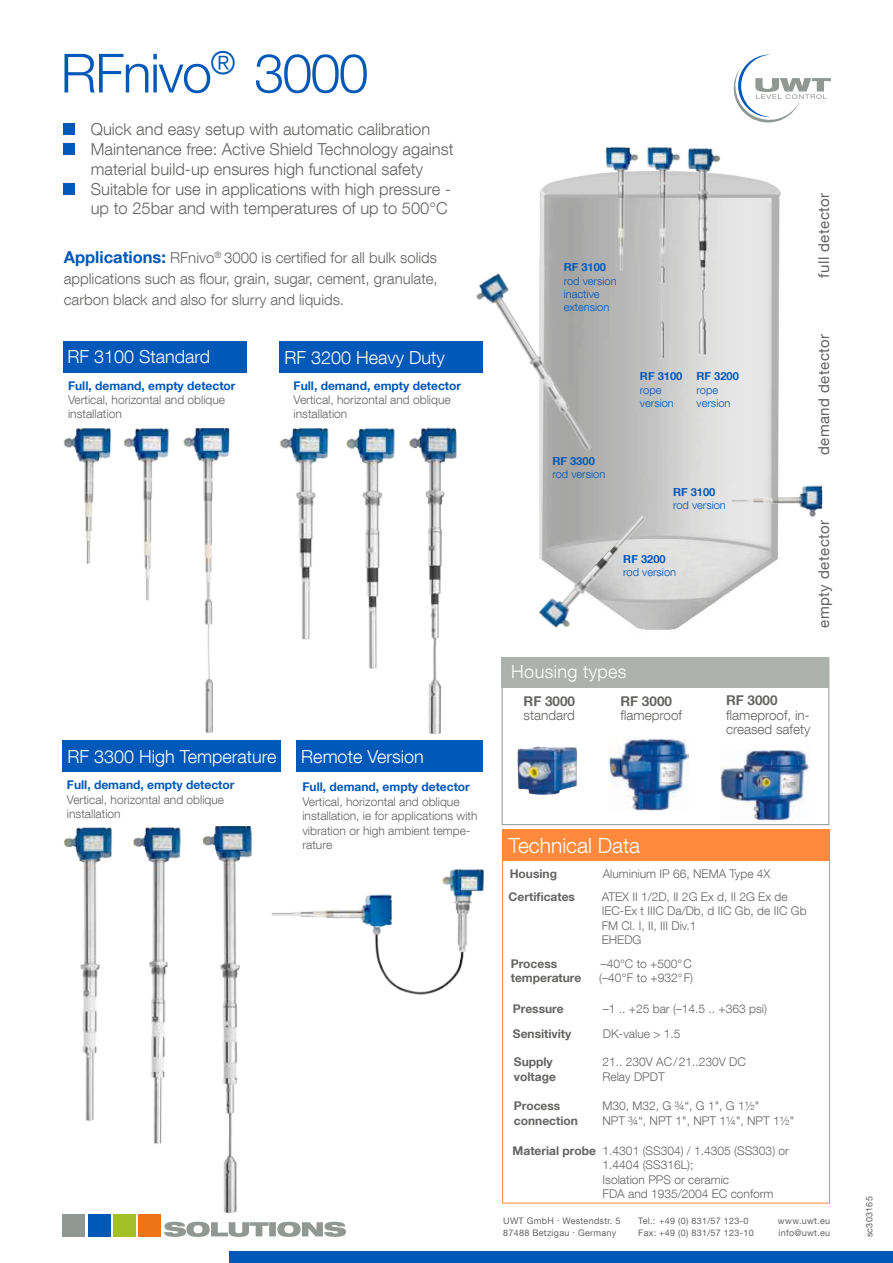
<style>
.page{position:relative;width:893px;height:1263px;background:#fff}
.page>*{position:absolute;margin:0;border:0;box-sizing:border-box;transform-origin:0 0}
.t1{font:300 54px "Helvetica Neue LT Com";letter-spacing:-.03em;color:#0058b8}
.t2{font:300 21px "Helvetica Neue LT Com";color:#fff}
.t3{font:300 18px "Helvetica Neue LT Com";color:#fff}
.t4{font:300 18px "Helvetica Neue LT Com";letter-spacing:.02em;color:#fff}
.t5{font:300 16.5px/19.8px "Helvetica Neue LT Com";color:#646463}
.t6{font:300 15px/21px "Helvetica Neue LT Com";color:#646463;text-align:justify}
.t7{font:15px "Helvetica Neue LT Com";letter-spacing:.03em;color:#646463}
.t8{font:300 13.5px/14.2px "Helvetica Neue LT Com";color:#646463}
.t9{font:700 13.5px "Helvetica Neue LT Com";color:#646463}
.t10{font:300 12px/14.4px "Helvetica Neue LT Com";color:#646463}
.t11{font:700 12px "Helvetica Neue LT Com";color:#0058b8}
.t12{font:700 12px "Helvetica Neue LT Com";color:#646463}
.t13{font:300 11.1px/13.4px "Helvetica Neue LT Com";color:#0058b8}
.t14{font:700 11.1px "Helvetica Neue LT Com";color:#0058b8}
.t15{font:9px "Helvetica Neue LT Com";letter-spacing:.03em;color:#646463}
.s1{font-weight:700;font-size:16.5px;color:#0058b8}
.s2{font-weight:700}
</style>
<div class="page">
<img style="left:539px;top:171px;width:242px;height:459px">
<img style="left:133px;top:827px;width:48px;height:317px">
<img style="left:202px;top:826px;width:50px;height:387px">
<img style="left:720px;top:750px;width:89px;height:73px">
<img style="left:609px;top:738px;width:80px;height:73px">
<img style="left:64px;top:827px;width:48px;height:295px">
<img style="left:271px;top:869px;width:213px;height:126px">
<img style="left:396px;top:427px;width:70px;height:314px">
<img style="left:183px;top:428px;width:47px;height:305px">
<img style="left:123px;top:428px;width:46px;height:173px">
<img style="left:63px;top:428px;width:48px;height:137px">
<img style="left:279px;top:428px;width:49px;height:212px">
<svg style="left:733px;top:55px;width:98px;height:68px"></svg>
<div style="left:63px;top:1215px;width:22px;height:22px;background:#919793"></div>
<div style="left:88px;top:1215px;width:22px;height:22px;background:#0058b8"></div>
<div style="left:114px;top:1215px;width:22px;height:22px;background:#a3c027"></div>
<div style="left:139px;top:1215px;width:22px;height:22px;background:#ee7319"></div>
<svg style="left:164px;top:1222px;width:182px;height:15px"></svg>
<div style="left:230px;top:1251px;width:663px;height:12px;background:#0058b8"></div>
<img style="left:328px;top:428px;width:67px;height:241px">
<img style="left:517px;top:746px;width:60px;height:49px">
<div style="left:502px;top:657px;width:327px;height:168px;border:1px solid #919793"></div>
<div style="left:502px;top:657px;width:327px;height:30px;background:#adb2af"></div>
<div style="left:503px;top:830px;width:327px;height:31px;background:#ff893d"></div>
<img style="left:462px;top:268px;width:141px;height:196px">
<img style="left:718px;top:481px;width:105px;height:39px">
<img style="left:539px;top:501px;width:132px;height:129px">
<img style="left:646px;top:147px;width:36px;height:224px">
<img style="left:599px;top:147px;width:40px;height:145px">
<img style="left:682px;top:148px;width:47px;height:216px">
<div style="left:279px;top:341px;width:204px;height:31px;background:#0058b8"></div>
<div style="left:296px;top:741px;width:187px;height:31px;background:#0058b8"></div>
<div style="left:64px;top:124px;width:11px;height:11px;background:#0058b8"></div>
<div style="left:64px;top:143px;width:11px;height:12px;background:#0058b8"></div>
<div style="left:64px;top:183px;width:11px;height:11px;background:#0058b8"></div>
<div style="left:63px;top:341px;width:184px;height:31px;background:#0058b8"></div>
<div style="left:62px;top:741px;width:219px;height:31px;background:#0058b8"></div>
<h1 class="t1" style="left:61px;top:40px;width:310px">RFnivo<sup>®</sup> 3000</h1>
<p class="t5" style="left:91px;top:119px;width:364px">Quick and easy setup with automatic calibration Maintenance free: Active Shield Technology against material build-up ensures high functional safety Suitable for use in applications with high pressure - up to 25bar and with temperatures of up to 500°C</p>
<p class="t6" style="left:64px;top:247px;width:376px"><span class="s1">Applications:</span> RFnivo<sup>®</sup> 3000 is certified for all bulk solids applications such as flour, grain, sugar, cement, granulate, carbon black and also for slurry and liquids.</p>
<h3 class="t3" style="left:67px;top:345px;width:144px">RF 3100 Standard</h3>
<h3 class="t3" style="left:284px;top:347px;width:162px">RF 3200 Heavy Duty</h3>
<p class="t11" style="left:68px;top:378px;width:169px">Full, demand, empty detector</p>
<p class="t10" style="left:68px;top:392px;width:159px">Vertical, horizontal and oblique installation</p>
<p class="t11" style="left:294px;top:378px;width:169px">Full, demand, empty detector</p>
<p class="t10" style="left:294px;top:392px;width:159px">Vertical, horizontal and oblique installation</p>
<h3 class="t3" style="left:71px;top:740px;width:72px">CN 4030</h3>
<h3 class="t3" style="left:67px;top:745px;width:211px">RF 3300 High Temperature</h3>
<p class="t11" style="left:67px;top:777px;width:169px">Full, demand, empty detector</p>
<p class="t10" style="left:67px;top:792px;width:159px">Vertical, horizontal and oblique installation</p>
<h3 class="t3" style="left:301px;top:745px;width:124px">Remote Version</h3>
<p class="t11" style="left:302px;top:779px;width:169px">Full, demand, empty detector</p>
<p class="t10" style="left:302px;top:794px;width:177px">Vertical, horizontal and oblique installation, ie for applications with vibration or high ambient tempe&shy;rature</p>
<p class="t14" style="left:564px;top:260px;width:44px">RF 3100</p>
<p class="t13" style="left:564px;top:274px;width:54px">rod version inactive extension</p>
<p class="t14" style="left:640px;top:369px;width:44px">RF 3100</p>
<p class="t13" style="left:640px;top:383px;width:35px">rope version</p>
<p class="t14" style="left:697px;top:369px;width:44px">RF 3200</p>
<p class="t13" style="left:697px;top:383px;width:35px">rope version</p>
<p class="t14" style="left:552px;top:454px;width:44px">RF 3300</p>
<p class="t13" style="left:552px;top:467px;width:54px">rod version</p>
<p class="t14" style="left:673px;top:485px;width:44px">RF 3100</p>
<p class="t13" style="left:673px;top:498px;width:54px">rod version</p>
<p class="t14" style="left:623px;top:551px;width:44px">RF 3200</p>
<p class="t13" style="left:623px;top:565px;width:54px">rod version</p>
<p class="t7" style="left:814px;top:278px;width:87px;rotate:-90deg">full detector</p>
<p class="t7" style="left:814px;top:455px;width:123px;rotate:-90deg">demand detector</p>
<p class="t7" style="left:814px;top:628px;width:110px;rotate:-90deg">empty detector</p>
<h3 class="t4" style="left:511px;top:660px;width:117px">Housing types</h3>
<p class="t9" style="left:524px;top:693px;width:53px">RF 3000</p>
<p class="t8" style="left:524px;top:708px;width:53px">standard</p>
<p class="t9" style="left:620px;top:693px;width:53px">RF 3000</p>
<p class="t8" style="left:620px;top:708px;width:63px">flameproof</p>
<h2 class="t2" style="left:509px;top:833px;width:133px">Technical Data</h2>
<p class="t9" style="left:726px;top:692px;width:53px">RF 3000</p>
<p class="t8" style="left:726px;top:707px;width:86px">flameproof, in&shy;creased safety</p>
<p class="t12" style="left:510px;top:866px;width:49px">Housing</p>
<p class="t10" style="left:603px;top:866px;width:169px">Aluminium IP 66, NEMA Type 4X</p>
<p class="t12" style="left:509px;top:889px;width:68px">Certificates</p>
<p class="t10" style="left:602px;top:889px;width:206px">ATEX II 1/2D, II 2G Ex d, II 2G Ex de<br>IEC-Ex t IIIC Da/Db, d IIC Gb, de IIC Gb<br>FM Cl. I, II, III Div.1<br>EHEDG</p>
<p class="t12" style="left:511px;top:956px;width:48px">Process</p>
<p class="t10" style="left:601px;top:956px;width:93px">–40°C to +500°C</p>
<p class="t12" style="left:511px;top:970px;width:72px">temperature</p>
<p class="t10" style="left:599px;top:971px;width:95px">(–40°F to +932°F)</p>
<p class="t12" style="left:513px;top:1001px;width:52px">Pressure</p>
<p class="t10" style="left:603px;top:1001px;width:166px">–1 .. +25 bar (–14.5 .. +363 psi)</p>
<p class="t12" style="left:513px;top:1026px;width:60px">Sensitivity</p>
<p class="t10" style="left:603px;top:1026px;width:79px">DK-value &gt; 1.5</p>
<p class="t12" style="left:514px;top:1054px;width:40px">Supply</p>
<p class="t10" style="left:602px;top:1054px;width:145px">21.. 230V AC/21..230V DC</p>
<p class="t12" style="left:514px;top:1069px;width:43px">voltage</p>
<p class="t10" style="left:602px;top:1069px;width:64px">Relay DPDT</p>
<p class="t12" style="left:514px;top:1098px;width:48px">Process</p>
<p class="t10" style="left:602px;top:1098px;width:158px">M30, M32, G ¾“, G 1", G 1½"</p>
<p class="t12" style="left:514px;top:1113px;width:65px">connection</p>
<p class="t10" style="left:602px;top:1113px;width:193px">NPT ¾“, NPT 1", NPT 1¼", NPT 1½"</p>
<p class="t10" style="left:603px;top:1143px;width:188px;text-indent:-90px"><span class="s2">Material probe</span> 1.4301 (SS304) / 1.4305 (SS303) or<br>1.4404 (SS316L);<br>Isolation PPS or ceramic<br>FDA and 1935/2004 EC conform</p>
<p class="t15" style="left:503px;top:1215px;width:119px">UWT GmbH . Westendstr. 5</p>
<p class="t15" style="left:638px;top:1215px;width:112px">Tel.: +49 (0) 831/57 123-0</p>
<p class="t15" style="left:778px;top:1215px;width:54px">www.uwt.eu</p>
<p class="t15" style="left:503px;top:1227px;width:115px">87488 Betzigau . Germany</p>
<p class="t15" style="left:638px;top:1227px;width:117px">Fax: +49 (0) 831/57 123-10</p>
<p class="t15" style="left:778px;top:1227px;width:53px">info@uwt.eu</p>
<p class="t15" style="left:864px;top:1237px;width:43px;rotate:-90deg">sc303165</p>
</div>
